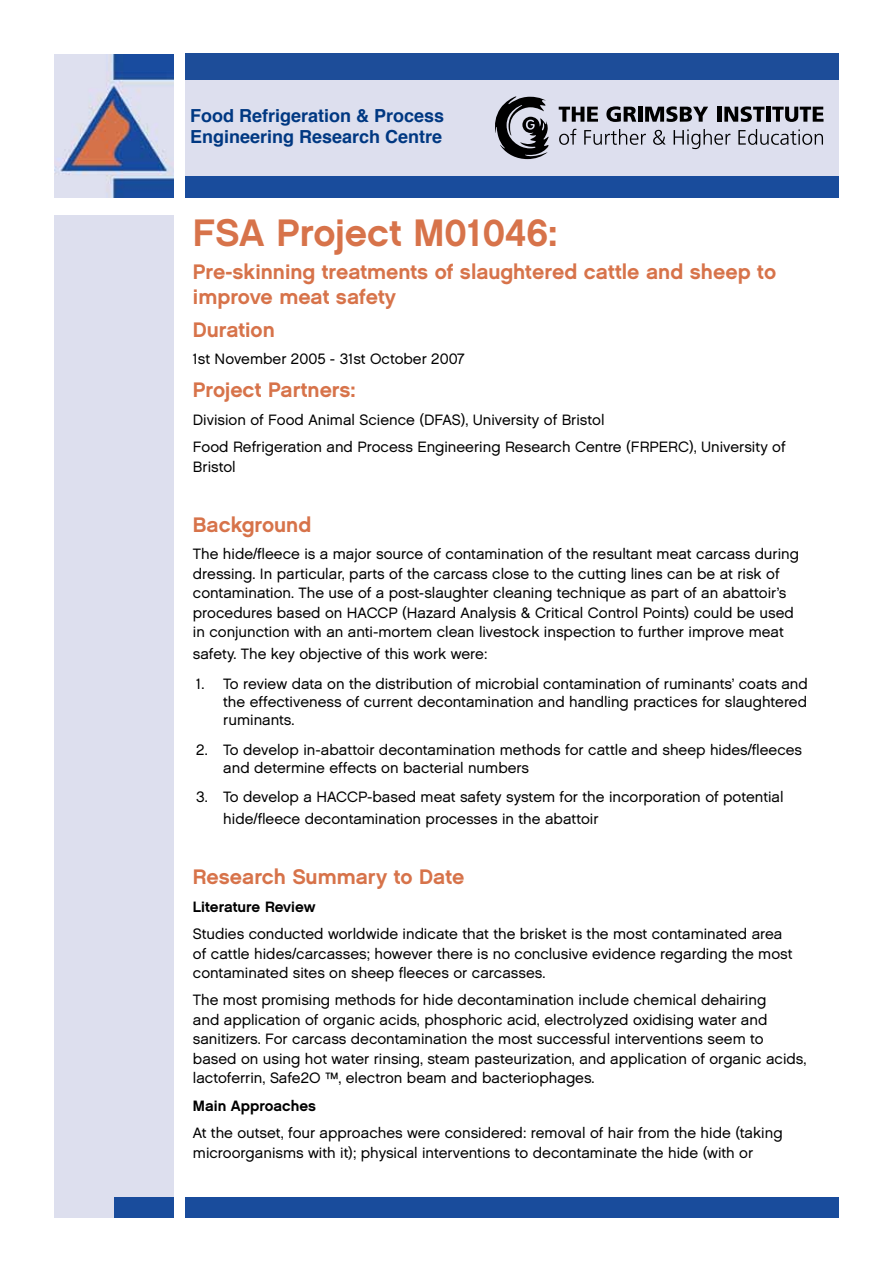
<style>
.page{position:relative;width:893px;height:1263px;background:#fff}
.page>*{position:absolute;margin:0;border:0;box-sizing:border-box;transform-origin:0 0}
.t1{font:38.25px "Chalet PS New York Nineteen Sixty";color:#d7734a}
.t2{font:21px/25.2px "Chalet PS New York Nineteen Sixty";color:#d7734a}
.t3{font:700 18px/21.6px "Helvetica";color:#003882}
.t4{font:15px/19.5px "Chalet PS London Nineteen Sixty";color:#000}
.t5{font:15px "Chalet PS New York Nineteen Sixty";color:#000}
</style>
<div class="page">
<div style="left:186px;top:54px;width:653px;height:144px;background:#dddfee"></div>
<img style="left:54px;top:54px;width:119px;height:144px">
<div style="left:54px;top:215px;width:119px;height:1003px;background:#dddfee"></div>
<div style="left:186px;top:176px;width:653px;height:22px;background:#194c9c"></div>
<div style="left:186px;top:53px;width:653px;height:26px;background:#1d4d99"></div>
<div style="left:186px;top:1197px;width:653px;height:21px;background:#194c9c"></div>
<div style="left:114px;top:1197px;width:59px;height:21px;background:#194c9c"></div>
<svg style="left:495px;top:97px;width:54px;height:62px"></svg>
<svg style="left:559px;top:129px;width:17px;height:16px"></svg>
<svg style="left:584px;top:129px;width:62px;height:16px"></svg>
<svg style="left:653px;top:130px;width:13px;height:15px"></svg>
<svg style="left:674px;top:129px;width:56px;height:20px"></svg>
<svg style="left:738px;top:129px;width:85px;height:16px"></svg>
<svg style="left:559px;top:107px;width:39px;height:15px"></svg>
<svg style="left:606px;top:106px;width:30px;height:16px"></svg>
<hr style="left:638px;top:107px;width:4px;height:15px;background:#000">
<svg style="left:645px;top:106px;width:63px;height:16px"></svg>
<hr style="left:717px;top:107px;width:4px;height:15px;background:#000">
<svg style="left:724px;top:106px;width:40px;height:16px"></svg>
<hr style="left:766px;top:107px;width:4px;height:15px;background:#000">
<svg style="left:772px;top:107px;width:51px;height:15px"></svg>
<p class="t3" style="left:190px;top:103px;width:256px">Food Refrigeration &amp; Process<br>Engineering Research Centre</p>
<h1 class="t1" style="left:193px;top:209px;width:366px">FSA Project M01046:</h1>
<h2 class="t2" style="left:193px;top:259px;width:585px">Pre-skinning treatments of slaughtered cattle and sheep to improve meat safety</h2>
<h2 class="t2" style="left:193px;top:317px;width:83px">Duration</h2>
<p class="t4" style="left:193px;top:349px;width:273px">1st November 2005 - 31st October 2007</p>
<h2 class="t2" style="left:193px;top:377px;width:164px">Project Partners:</h2>
<p class="t4" style="left:193px;top:406px;width:594px;line-height:27.3px">Division of Food Animal Science (DFAS), University of Bristol<br>Food Refrigeration and Process Engineering Research Centre (FRPERC), University of</p>
<p class="t4" style="left:193px;top:457px;width:44px">Bristol</p>
<h2 class="t2" style="left:193px;top:512px;width:120px">Background</h2>
<p class="t4" style="left:193px;top:544px;width:608px">The hide/fleece is a major source of contamination of the resultant meat carcass during dressing. In particular, parts of the carcass close to the cutting lines can be at risk of contamination. The use of a post-slaughter cleaning technique as part of an abattoir’s procedures based on HACCP (Hazard Analysis &amp; Critical Control Points) could be used in conjunction with an anti-mortem clean livestock inspection to further improve meat</p>
<p class="t4" style="left:193px;top:644px;width:296px">safety. The key objective of this work were:</p>
<p class="t4" style="left:223px;top:674px;width:586px;line-height:18px;text-align:justify;text-indent:-27px">1. To review data on the distribution of microbial contamination of ruminants’ coats and the effectiveness of current decontamination and handling practices for slaughtered ruminants.</p>
<p class="t4" style="left:223px;top:740px;width:580px;line-height:18px;text-indent:-27px">2. To develop in-abattoir decontamination methods for cattle and sheep hides/fleeces and determine effects on bacterial numbers</p>
<p class="t4" style="left:223px;top:786px;width:562px;line-height:21.6px;text-indent:-27px">3. To develop a HACCP-based meat safety system for the incorporation of potential hide/fleece decontamination processes in the abattoir</p>
<h2 class="t2" style="left:193px;top:864px;width:273px">Research Summary to Date</h2>
<p class="t5" style="left:193px;top:897px;width:124px">Literature Review</p>
<p class="t4" style="left:193px;top:924px;width:601px">Studies conducted worldwide indicate that the brisket is the most contaminated area of cattle hides/carcasses; however there is no conclusive evidence regarding the most contaminated sites on sheep fleeces or carcasses.</p>
<p class="t4" style="left:193px;top:990px;width:615px">The most promising methods for hide decontamination include chemical dehairing<br>and application of organic acids, phosphoric acid, electrolyzed oxidising water and sanitizers. For carcass decontamination the most successful interventions seem to based on using hot water rinsing, steam pasteurization, and application of organic acids, lactoferrin, Safe2O ™, electron beam and bacteriophages.</p>
<p class="t5" style="left:193px;top:1096px;width:125px">Main Approaches</p>
<p class="t4" style="left:193px;top:1123px;width:591px">At the outset, four approaches were considered: removal of hair from the hide (taking microorganisms with it); physical interventions to decontaminate the hide (with or</p>
</div>
